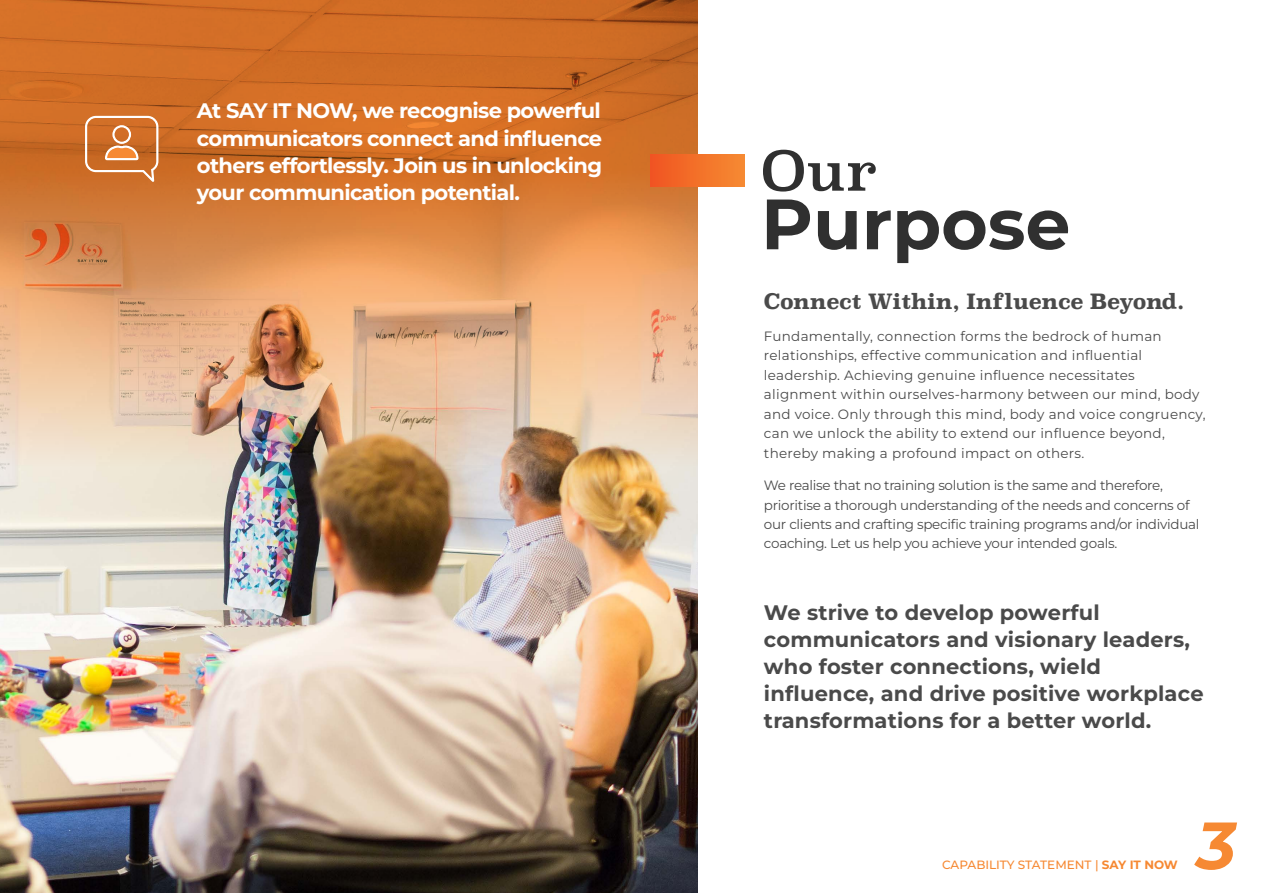
<style>
.page{position:relative;width:1263px;height:893px;background:#fff}
.page>*{position:absolute;margin:0;border:0;box-sizing:border-box;transform-origin:0 0}
.t1{font:700 71.1px "Montserrat";color:#303030}
.t2{font:italic 700 66.6px "Montserrat";color:#f68933}
.t3{font:54px "Superclarendon";color:#303030}
.t4{font:700 21px/27px "Montserrat";letter-spacing:.01em;color:#4a4a4a}
.t5{font:700 21px/27px "Montserrat";letter-spacing:-.03em;color:#fff;text-align:justify}
.t6{font:700 21px "Superclarendon";letter-spacing:-.02em;color:#4a4a4a}
.t7{font:13.5px/19.5px "Montserrat";letter-spacing:.02em;color:#4a4a4a}
.t8{font:13.5px/19.5px "Montserrat";letter-spacing:-.02em;color:#4a4a4a}
.t9{font:500 12px "Montserrat";color:#f68933}
.s1{font-weight:700}
</style>
<div class="page">
<img style="left:0;top:549px;width:697px;height:344px">
<img style="left:0;top:0;width:697px;height:549px">
<div style="left:650px;top:155px;width:94px;height:31px;background:linear-gradient(to right,#f05421,#f68a32)"></div>
<svg style="left:84px;top:60px;width:75px;height:149px;background:#d27837"></svg>
<h3 class="t5" style="left:197px;top:97px;width:407px">At SAY IT NOW, we recognise powerful communicators connect and influence others effortlessly. Join us in unlocking your communication potential.</h3>
<h3 class="t3" style="left:761px;top:135px;width:118px">Our</h3>
<h1 class="t1" style="left:761px;top:177px;width:311px">Purpose</h1>
<h3 class="t6" style="left:764px;top:285px;width:422px">Connect Within, Influence Beyond.</h3>
<p class="t7" style="left:764px;top:326px;width:443px">Fundamentally, connection forms the bedrock of human relationships, effective communication and influential leadership. Achieving genuine influence necessitates alignment within ourselves-harmony between our mind, body and voice. Only through this mind, body and voice congruency, can we unlock the ability to extend our influence beyond, thereby making a profound impact on others.</p>
<p class="t8" style="left:764px;top:475px;width:437px">We realise that no training solution is the same and therefore, prioritise a thorough understanding of the needs and concerns of our clients and crafting specific training programs and/or individual coaching. Let us help you achieve your intended goals.</p>
<h3 class="t4" style="left:764px;top:598px;width:441px">We strive to develop powerful communicators and visionary leaders, who foster connections, wield influence, and drive positive workplace transformations for a better world.</h3>
<p class="t9" style="left:942px;top:856px;width:237px">CAPABILITY STATEMENT | <span class="s1">SAY IT NOW</span></p>
<h2 class="t2" style="left:1196px;top:801px;width:41px">3</h2>
</div>
